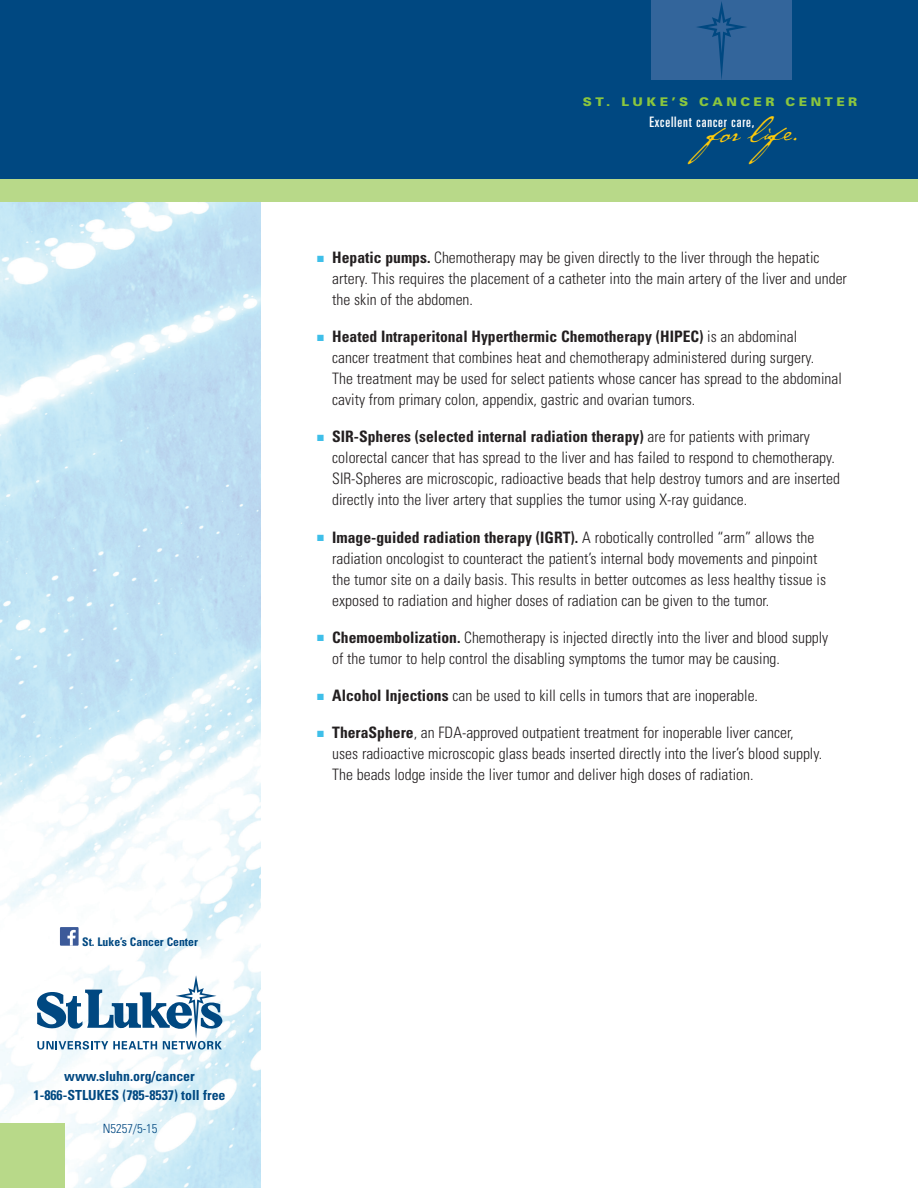
<style>
.page{position:relative;width:918px;height:1188px;background:#fff}
.page>*{position:absolute;margin:0;border:0;box-sizing:border-box;transform-origin:0 0}
.t1{font:35.85px "Cezanne";color:#feca0a;scale:.96 1}
.t2{font:300 condensed 15.75px/21px "Univers";color:#231f20}
.t3{font:ultra-condensed 14.4px "Univers";letter-spacing:.06em;color:#fff}
.t4{font:700 condensed 13.8px/19px "Univers";color:#004881;text-align:center}
.t5{font:300 condensed 12.75px "Univers";color:#004881}
.t6{font:900 12px "Univers";letter-spacing:.275em;color:#8bc63e;scale:1.05 1}
.t7{font:700 condensed 11.85px "Univers";color:#004881}
.s1{color:#3fbfe9}
.s2{font-weight:700}
</style>
<div class="page">
<div style="left:0;top:0;width:918px;height:182px;background:#004881"></div>
<img style="left:0;top:202px;width:260px;height:986px">
<div style="left:0;top:180px;width:918px;height:22px;background:#b8d989"></div>
<div style="left:0;top:1123px;width:64px;height:65px;background:#b8d989"></div>
<div style="left:651px;top:0;width:140px;height:80px;background:#33659b"></div>
<svg style="left:697px;top:2px;width:49px;height:77px"></svg>
<svg style="left:37px;top:975px;width:185px;height:75px"></svg>
<div style="left:60px;top:927px;width:19px;height:19px;background:#3c5a99"></div>
<svg style="left:67px;top:930px;width:9px;height:16px"></svg>
<p class="t7" style="left:82px;top:934px;width:117px">St. Luke’s Cancer Center</p>
<p class="t4" style="left:34px;top:1067px;width:194px">www.sluhn.org/cancer<br>1-866-STLUKES (785-8537) toll free</p>
<p class="t5" style="left:103px;top:1121px;width:56px">N5257/5-15</p>
<p class="t6" style="left:583px;top:94px;width:263px">ST. LUKE’S CANCER CENTER</p>
<p class="t3" style="left:649px;top:114px;width:107px">Excellent cancer care,</p>
<h1 class="t1" style="left:707px;top:106px;width:105px">for life.</h1>
<p class="t2" style="left:332px;top:247px;width:516px;text-indent:-15px"><span class="s1">■</span> <span class="s2">Hepatic pumps.</span> Chemotherapy may be given directly to the liver through the hepatic artery. This requires the placement of a catheter into the main artery of the liver and under the skin of the abdomen.</p>
<p class="t2" style="left:332px;top:326px;width:511px;text-indent:-15px"><span class="s1">■</span> <span class="s2">Heated Intraperitonal Hyperthermic Chemotherapy (HIPEC)</span> is an abdominal<br>cancer treatment that combines heat and chemotherapy administered during surgery.<br>The treatment may be used for select patients whose cancer has spread to the abdominal cavity from primary colon, appendix, gastric and ovarian tumors.</p>
<p class="t2" style="left:332px;top:426px;width:509px;text-indent:-15px"><span class="s1">■</span> <span class="s2">SIR-Spheres (selected internal radiation therapy)</span> are for patients with primary colorectal cancer that has spread to the liver and has failed to respond to chemotherapy.<br>SIR-Spheres are microscopic, radioactive beads that help destroy tumors and are inserted directly into the liver artery that supplies the tumor using X-ray guidance.</p>
<p class="t2" style="left:332px;top:526px;width:495px;text-indent:-15px"><span class="s1">■</span> <span class="s2">Image-guided radiation therapy (IGRT).</span> A robotically controlled “arm” allows the radiation oncologist to counteract the patient’s internal body movements and pinpoint the tumor site on a daily basis. This results in better outcomes as less healthy tissue is exposed to radiation and higher doses of radiation can be given to the tumor.</p>
<p class="t2" style="left:332px;top:627px;width:498px;text-indent:-15px"><span class="s1">■</span> <span class="s2">Chemoembolization.</span> Chemotherapy is injected directly into the liver and blood supply of the tumor to help control the disabling symptoms the tumor may be causing.</p>
<p class="t2" style="left:317px;top:685px;width:442px"><span class="s1">■</span> <span class="s2">Alcohol Injections</span> can be used to kill cells in tumors that are inoperable.</p>
<p class="t2" style="left:332px;top:722px;width:491px;text-indent:-15px"><span class="s1">■</span> <span class="s2">TheraSphere</span>, an FDA-approved outpatient treatment for inoperable liver cancer, uses radioactive microscopic glass beads inserted directly into the liver’s blood supply.<br>The beads lodge inside the liver tumor and deliver high doses of radiation.</p>
</div>
